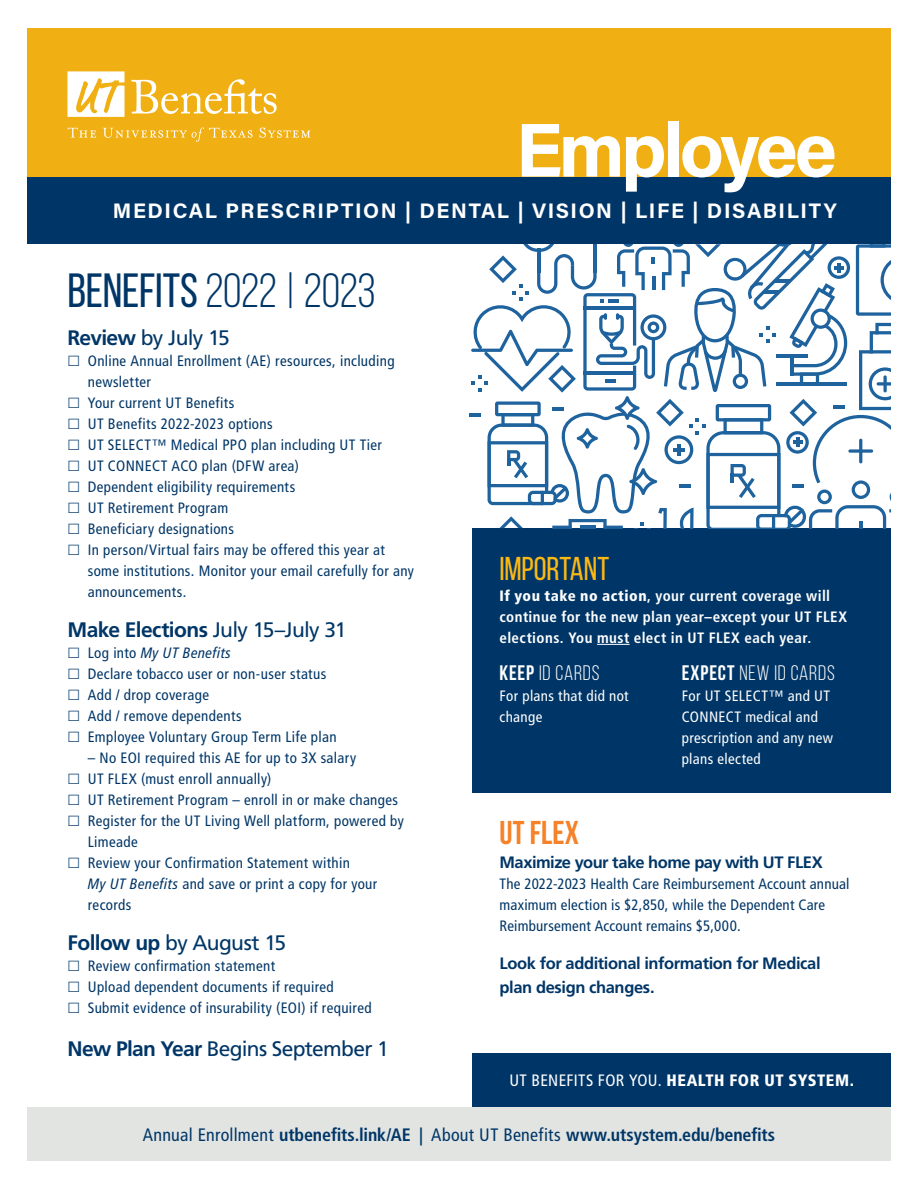
<style>
.page{position:relative;width:918px;height:1188px;background:#fff}
.page>*{position:absolute;margin:0;border:0;box-sizing:border-box;transform-origin:0 0}
.Newsletter_Title{font:700 76.2px "Acumin Pro";letter-spacing:-.05em;color:#fff}
.Main_copy{font:48px "Bebas Neue";letter-spacing:-.005em;color:#003667}
.Main_copy-2{font:33px "Bebas Neue";letter-spacing:-.005em;color:#fcb814}
.Main_copy-3{font:700 33px "Bebas Neue";letter-spacing:.005em;color:#f58229}
.Main_copy-4{font:21px "Frutiger LT Pro";letter-spacing:-.035em;color:#003667}
.Newsletter_Title-2{font:21px "Acumin Variable Concept";letter-spacing:.075em;color:#fff}
.Main_copy-5{font:21px "Bebas Neue";letter-spacing:.04em;color:#fff}
.Main_copy-6{font:700 21px "Frutiger LT Pro";letter-spacing:-.03em;color:#003667}
.Main_copy-7{font:700 condensed 18px "Frutiger LT Pro";letter-spacing:-.005em;color:#003667}
.Main_copy-8{font:700 16.5px/24px "Frutiger LT Pro";letter-spacing:-.025em;color:#003667}
.Main_copy-9{font:900 condensed 16.5px "Frutiger LT Pro";letter-spacing:.03em;color:#fff}
.Main_copy-10{font:condensed 15px/21px "Frutiger LT Pro";letter-spacing:.025em;color:#003667}
.Main_copy-11{font:700 condensed 15px/21px "Frutiger LT Pro";letter-spacing:.03em;color:#fff}
.Main_copy-12{font:condensed 15px/21px "Frutiger LT Pro";letter-spacing:.025em;color:#fff}
.t1{font:italic condensed 15px "Frutiger LT Pro";letter-spacing:.02em;color:#003667}
.s1{font-style:inherit}
.s2{font-weight:700}
.s3{font-weight:400}
.s4{font-style:normal}
.s5{font-style:italic}
.s6{font-weight:900}
</style>
<div class="page">
<div style="left:28px;top:177px;width:863px;height:67px;background:#003667"></div>
<div style="left:28px;top:28px;width:863px;height:149px;background:#f0af13"></div>
<svg style="left:132px;top:79px;width:145px;height:35px"></svg>
<svg style="left:68px;top:71px;width:57px;height:46px"></svg>
<svg style="left:68px;top:128px;width:28px;height:10px"></svg>
<svg style="left:103px;top:128px;width:150px;height:14px"></svg>
<svg style="left:260px;top:127px;width:50px;height:11px"></svg>
<div style="left:27px;top:1107px;width:864px;height:54px;background:#e2e4e2"></div>
<div style="left:472px;top:1053px;width:419px;height:54px;background:#003667"></div>
<div style="left:472px;top:528px;width:419px;height:265px;background:#003667"></div>
<hr style="left:597px;top:644px;width:33px;height:1px;background:#fff">
<svg style="left:469px;top:244px;width:422px;height:284px"></svg>
<hr style="left:833px;top:405px;width:12px;height:4px;background:#1f639e">
<p class="Newsletter_Title" style="left:516px;top:96px;width:323px">Employee</p>
<p class="Newsletter_Title-2" style="left:113px;top:196px;width:725px">MEDICAL PRESCRIPTION | DENTAL | VISION | LIFE | DISABILITY</p>
<p class="Main_copy" style="left:68px;top:265px;width:310px"><span class="s1">BENEFITS</span> 2022 | 2023</p>
<p class="Main_copy-4" style="left:68px;top:325px;width:164px"><span class="s2">Review</span> by July 15</p>
<p class="Main_copy-10" style="left:88px;top:350px;width:308px">Online Annual Enrollment (AE) resources, including newsletter</p>
<p class="Main_copy-10" style="left:88px;top:392px;width:148px">Your current UT Benefits</p>
<p class="Main_copy-10" style="left:88px;top:413px;width:186px">UT Benefits 2022-2023 options</p>
<p class="Main_copy-10" style="left:88px;top:434px;width:296px">UT SELECT™ Medical PPO plan including UT Tier</p>
<p class="Main_copy-10" style="left:88px;top:455px;width:213px">UT CONNECT ACO plan (DFW area)</p>
<p class="Main_copy-10" style="left:88px;top:476px;width:209px">Dependent eligibility requirements</p>
<p class="Main_copy-10" style="left:88px;top:497px;width:142px">UT Retirement Program</p>
<p class="Main_copy-10" style="left:88px;top:518px;width:148px">Beneficiary designations</p>
<p class="Main_copy-10" style="left:88px;top:539px;width:328px">In person/Virtual fairs may be offered this year at some institutions. Monitor your email carefully for any announcements.</p>
<p class="Main_copy-6" style="left:68px;top:617px;width:280px">Make Elections <span class="s3">July 15–July 31</span></p>
<p class="t1" style="left:88px;top:644px;width:145px"><span class="s4">Log into</span> My UT Benefits</p>
<p class="Main_copy-10" style="left:88px;top:663px;width:240px">Declare tobacco user or non-user status</p>
<p class="Main_copy-10" style="left:88px;top:684px;width:123px">Add / drop coverage</p>
<p class="Main_copy-10" style="left:88px;top:705px;width:155px">Add / remove dependents</p>
<p class="Main_copy-10" style="left:88px;top:726px;width:250px">Employee Voluntary Group Term Life plan</p>
<p class="Main_copy-10" style="left:88px;top:747px;width:270px">– No EOI required this AE for up to 3X salary</p>
<p class="Main_copy-10" style="left:88px;top:768px;width:185px">UT FLEX (must enroll annually)</p>
<p class="Main_copy-10" style="left:88px;top:789px;width:312px">UT Retirement Program – enroll in or make changes</p>
<p class="Main_copy-10" style="left:88px;top:810px;width:318px">Register for the UT Living Well platform, powered by<br>Limeade</p>
<p class="Main_copy-10" style="left:88px;top:852px;width:291px">Review your Confirmation Statement within<br><span class="s5">My UT Benefits</span> and save or print a copy for your records</p>
<p class="Main_copy-4" style="left:68px;top:931px;width:220px"><span class="s2">Follow up</span> by August 15</p>
<p class="Main_copy-10" style="left:88px;top:956px;width:189px">Review confirmation statement</p>
<p class="Main_copy-10" style="left:88px;top:977px;width:248px">Upload dependent documents if required</p>
<p class="Main_copy-10" style="left:88px;top:998px;width:285px">Submit evidence of insurability (EOI) if required</p>
<p class="Main_copy-4" style="left:68px;top:1037px;width:323px"><span class="s2">New Plan Year</span> Begins September 1</p>
<p class="Main_copy-2" style="left:500px;top:551px;width:111px">IMPORTANT</p>
<p class="Main_copy-11" style="left:500px;top:585px;width:349px"><span class="s6">If you take no action</span>, your current coverage will continue for the new plan year–except your UT FLEX elections. You must elect in UT FLEX each year.</p>
<p class="Main_copy-5" style="left:500px;top:662px;width:102px"><span class="s2">KEEP</span> ID CARDS</p>
<p class="Main_copy-12" style="left:500px;top:686px;width:131px">For plans that did not change</p>
<p class="Main_copy-5" style="left:682px;top:662px;width:155px"><span class="s2">EXPECT</span> NEW ID CARDS</p>
<p class="Main_copy-12" style="left:682px;top:686px;width:153px">For UT SELECT™ and UT<br>CONNECT medical and prescription and any new plans elected</p>
<p class="Main_copy-3" style="left:500px;top:815px;width:81px">UT FLEX</p>
<p class="Main_copy-8" style="left:500px;top:851px;width:325px">Maximize your take home pay with UT FLEX</p>
<p class="Main_copy-10" style="left:500px;top:874px;width:352px">The 2022-2023 Health Care Reimbursement Account annual maximum election is $2,850, while the Dependent Care<br>Reimbursement Account remains $5,000.</p>
<p class="Main_copy-8" style="left:500px;top:951px;width:323px">Look for additional information for Medical plan design changes.</p>
<p class="Main_copy-9" style="left:509px;top:1071px;width:346px"><span class="s3">UT BENEFITS FOR YOU.</span> HEALTH FOR UT SYSTEM.</p>
<p class="Main_copy-7" style="left:143px;top:1124px;width:634px"><span class="s3">Annual Enrollment</span> utbenefits.link/AE | <span class="s3">About UT Benefits</span> www.utsystem.edu/benefits</p>
</div>
